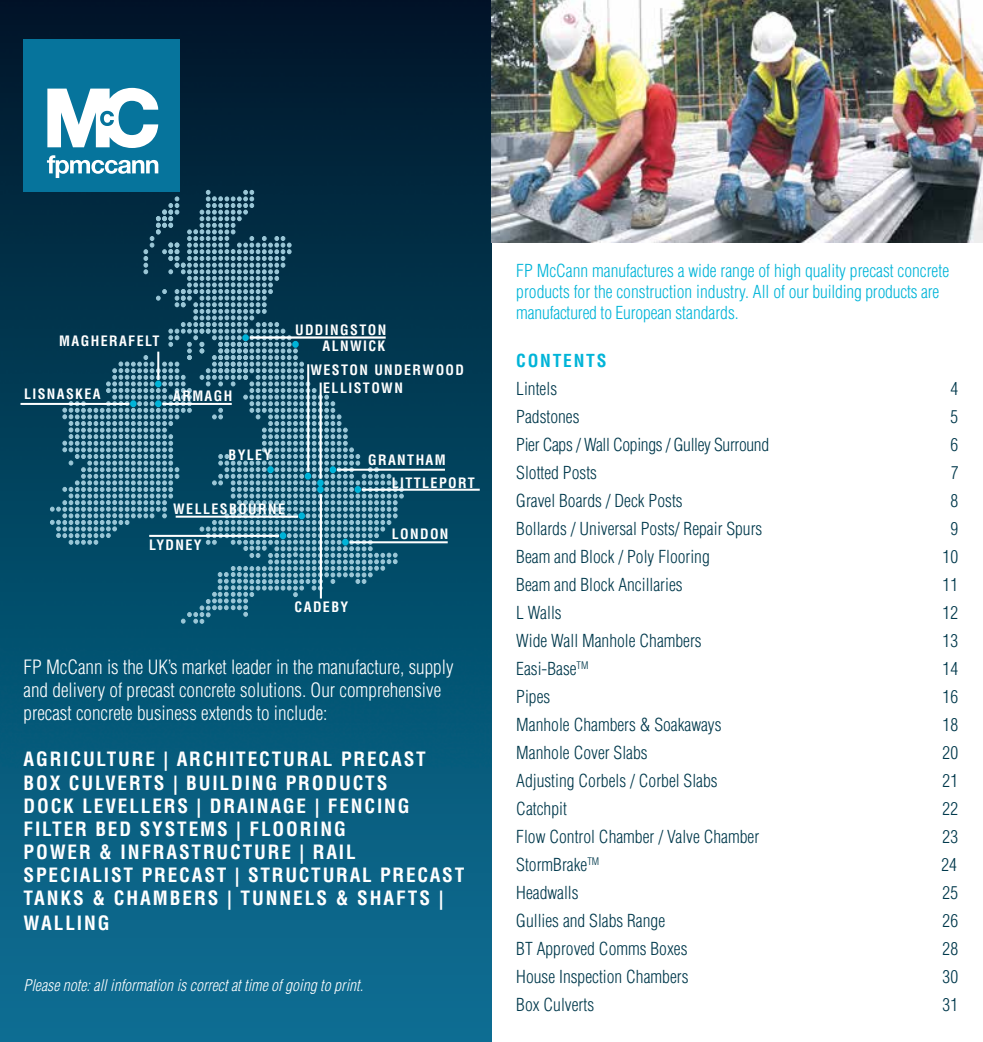
<style>
.page{position:relative;width:983px;height:1042px;background:#fff}
.page>*{position:absolute;margin:0;border:0;box-sizing:border-box;transform-origin:0 0}
.t1{font:700 condensed 19.25px "Helvetica";letter-spacing:.095em;color:#fff}
.t2{font:300 condensed 19.25px/23.1px "Helvetica";color:#fff}
.t3{font:300 condensed 17.5px "Helvetica";color:#00394c}
.t4{font:300 condensed 17.5px/21px "Helvetica";color:#00b4d8}
.t5{font:300 condensed 17.5px "Helvetica";letter-spacing:-.02em;color:#00394c}
.t6{font:700 condensed 17.5px "Helvetica";letter-spacing:.1em;color:#00b4d8}
.t7{font:italic 300 condensed 15.75px "Helvetica";color:#fff}
.t8{font:700 condensed 14px "Helvetica";letter-spacing:.1em;color:#fff}
</style>
<div class="page">
<img style="left:0;top:0;width:491px;height:1042px">
<div style="left:24px;top:40px;width:156px;height:152px;background:#06749c"></div>
<svg style="left:47px;top:155px;width:111px;height:23px"></svg>
<svg style="left:47px;top:88px;width:111px;height:60px"></svg>
<svg style="left:50px;top:190px;width:354px;height:434px;background:#1c556d"></svg>
<hr style="left:157px;top:352px;width:2px;height:28px;background:#fff">
<hr style="left:21px;top:403px;width:108px;height:2px;background:#fff">
<hr style="left:162px;top:403px;width:70px;height:2px;background:#fff">
<hr style="left:250px;top:336px;width:135px;height:3px;background:#fff">
<hr style="left:319px;top:382px;width:2px;height:97px;background:#fff">
<hr style="left:337px;top:469px;width:108px;height:2px;background:#fff">
<hr style="left:307px;top:364px;width:2px;height:108px;background:#fff">
<hr style="left:361px;top:489px;width:118px;height:2px;background:#fff">
<hr style="left:320px;top:494px;width:2px;height:104px;background:#fff">
<hr style="left:349px;top:541px;width:98px;height:2px;background:#fff">
<hr style="left:149px;top:535px;width:130px;height:2px;background:#fff">
<hr style="left:176px;top:516px;width:122px;height:2px;background:#fff">
<img style="left:491px;top:0;width:491px;height:242px">
<p class="t8" style="left:59px;top:332px;width:69px">MAGHERAFELT</p>
<p class="t8" style="left:24px;top:385px;width:18px">LISNAS</p>
<p class="t8" style="left:75px;top:385px;width:18px">KEA</p>
<p class="t8" style="left:173px;top:387px;width:59px">ARMAGH</p>
<p class="t8" style="left:295px;top:321px;width:20px">UDDING</p>
<p class="t8" style="left:350px;top:321px;width:19px">STON</p>
<p class="t8" style="left:322px;top:337px;width:64px">ALNWICK</p>
<p class="t8" style="left:310px;top:361px;width:11px">WESTON</p>
<p class="t8" style="left:374px;top:361px;width:20px">UNDE</p>
<p class="t8" style="left:412px;top:361px;width:33px">RWOOD</p>
<p class="t8" style="left:323px;top:379px;width:18px">ELLISTO</p>
<p class="t8" style="left:381px;top:379px;width:21px">WN</p>
<p class="t8" style="left:228px;top:446px;width:19px">BYLEY</p>
<p class="t8" style="left:173px;top:500px;width:11px">WELLESBOU</p>
<p class="t8" style="left:258px;top:500px;width:19px">RNE</p>
<p class="t8" style="left:149px;top:536px;width:18px">LYDNEY</p>
<p class="t8" style="left:368px;top:452px;width:30px">GRANT</p>
<p class="t8" style="left:415px;top:452px;width:21px">HAM</p>
<p class="t8" style="left:391px;top:474px;width:18px">LITTLEPO</p>
<p class="t8" style="left:458px;top:474px;width:15px">RT</p>
<p class="t8" style="left:391px;top:525px;width:19px">LONDON</p>
<p class="t8" style="left:294px;top:598px;width:20px">CADEBY</p>
<p class="t2" style="left:24px;top:655px;width:431px">FP McCann is the UK’s market leader in the manufacture, supply and delivery of precast concrete solutions. Our comprehensive precast concrete business extends to include:</p>
<p class="t1" style="left:24px;top:747px;width:52px">AGRICULTU</p>
<p class="t1" style="left:132px;top:747px;width:109px">RE | ARCHITECTU</p>
<p class="t1" style="left:297px;top:747px;width:83px">RAL PRECAST</p>
<p class="t1" style="left:24px;top:770px;width:187px">BOX CULVERTS | BUILDING</p>
<p class="t1" style="left:285px;top:770px;width:40px">PRODUCTS</p>
<p class="t1" style="left:24px;top:793px;width:106px">DOCK LEVELLE</p>
<p class="t1" style="left:164px;top:793px;width:86px">RS | DRAINAGE</p>
<p class="t1" style="left:314px;top:793px;width:37px">| FENCING</p>
<p class="t1" style="left:24px;top:817px;width:250px">FILTER BED SYSTEMS | FLOO</p>
<p class="t1" style="left:299px;top:817px;width:25px">RING</p>
<p class="t1" style="left:24px;top:840px;width:156px">POWER &amp; INFRAST</p>
<p class="t1" style="left:203px;top:840px;width:27px">RUCTU</p>
<p class="t1" style="left:268px;top:840px;width:57px">RE | RAIL</p>
<p class="t1" style="left:24px;top:863px;width:25px">SPECIALIST</p>
<p class="t1" style="left:142px;top:863px;width:39px">PRECAST</p>
<p class="t1" style="left:235px;top:863px;width:63px">| STRUCTU</p>
<p class="t1" style="left:336px;top:863px;width:94px">RAL PRECAST</p>
<p class="t1" style="left:24px;top:886px;width:131px">TAN KS &amp; CHAMBE</p>
<p class="t1" style="left:194px;top:886px;width:72px">RS | TUNNELS</p>
<p class="t1" style="left:335px;top:886px;width:61px">&amp; SHAFTS</p>
<p class="t1" style="left:438px;top:886px;width:6px">|</p>
<p class="t1" style="left:24px;top:911px;width:14px">WALLING</p>
<p class="t7" style="left:24px;top:975px;width:341px">Please note: all information is correct at time of going to print.</p>
<p class="t4" style="left:516px;top:260px;width:434px">FP McCann manufactures a wide range of high quality precast concrete products for the construction industry. All of our building products are manufactured to European standards.</p>
<p class="t6" style="left:516px;top:349px;width:92px">CONTENTS</p>
<p class="t3" style="left:516px;top:377px;width:42px">Lintels</p>
<p class="t3" style="left:950px;top:377px;width:9px">4</p>
<p class="t3" style="left:516px;top:405px;width:65px">Padstones</p>
<p class="t3" style="left:950px;top:405px;width:9px">5</p>
<p class="t5" style="left:516px;top:433px;width:254px">Pier Caps / Wall Copings / Gulley Surround</p>
<p class="t3" style="left:950px;top:433px;width:9px">6</p>
<p class="t3" style="left:516px;top:461px;width:82px">Slotted Posts</p>
<p class="t3" style="left:950px;top:461px;width:9px">7</p>
<p class="t3" style="left:516px;top:489px;width:168px">Gravel Boards / Deck Posts</p>
<p class="t3" style="left:950px;top:489px;width:9px">8</p>
<p class="t3" style="left:516px;top:517px;width:247px">Bollards / Universal Posts/ Repair Spurs</p>
<p class="t3" style="left:950px;top:517px;width:9px">9</p>
<p class="t3" style="left:516px;top:545px;width:195px">Beam and Block / Poly Flooring</p>
<p class="t3" style="left:942px;top:545px;width:17px">10</p>
<p class="t3" style="left:516px;top:573px;width:168px">Beam and Block Ancillaries</p>
<p class="t3" style="left:942px;top:573px;width:17px">11</p>
<p class="t3" style="left:516px;top:601px;width:47px">L Walls</p>
<p class="t3" style="left:942px;top:601px;width:17px">12</p>
<p class="t3" style="left:516px;top:629px;width:187px">Wide Wall Manhole Chambers</p>
<p class="t3" style="left:942px;top:629px;width:17px">13</p>
<p class="t3" style="left:516px;top:657px;width:74px">Easi-Base<sup>TM</sup></p>
<p class="t3" style="left:942px;top:657px;width:17px">14</p>
<p class="t3" style="left:516px;top:685px;width:36px">Pipes</p>
<p class="t3" style="left:942px;top:685px;width:17px">16</p>
<p class="t3" style="left:516px;top:713px;width:207px">Manhole Chambers &amp; Soakaways</p>
<p class="t3" style="left:942px;top:713px;width:17px">18</p>
<p class="t3" style="left:516px;top:741px;width:133px">Manhole Cover Slabs</p>
<p class="t3" style="left:942px;top:741px;width:17px">20</p>
<p class="t3" style="left:516px;top:769px;width:203px">Adjusting Corbels / Corbel Slabs</p>
<p class="t3" style="left:942px;top:769px;width:17px">21</p>
<p class="t3" style="left:516px;top:797px;width:52px">Catchpit</p>
<p class="t3" style="left:942px;top:797px;width:17px">22</p>
<p class="t3" style="left:516px;top:825px;width:244px">Flow Control Chamber / Valve Chamber</p>
<p class="t3" style="left:942px;top:825px;width:17px">23</p>
<p class="t3" style="left:516px;top:853px;width:84px">StormBrake<sup>TM</sup></p>
<p class="t3" style="left:941px;top:853px;width:17px">24</p>
<p class="t3" style="left:516px;top:881px;width:64px">Headwalls</p>
<p class="t3" style="left:942px;top:881px;width:17px">25</p>
<p class="t3" style="left:516px;top:909px;width:150px">Gullies and Slabs Range</p>
<p class="t3" style="left:942px;top:909px;width:17px">26</p>
<p class="t3" style="left:516px;top:937px;width:173px">BT Approved Comms Boxes</p>
<p class="t3" style="left:942px;top:937px;width:17px">28</p>
<p class="t3" style="left:516px;top:965px;width:174px">House Inspection Chambers</p>
<p class="t3" style="left:942px;top:965px;width:17px">30</p>
<p class="t3" style="left:516px;top:993px;width:79px">Box Culverts</p>
<p class="t3" style="left:942px;top:993px;width:17px">31</p>
</div>
